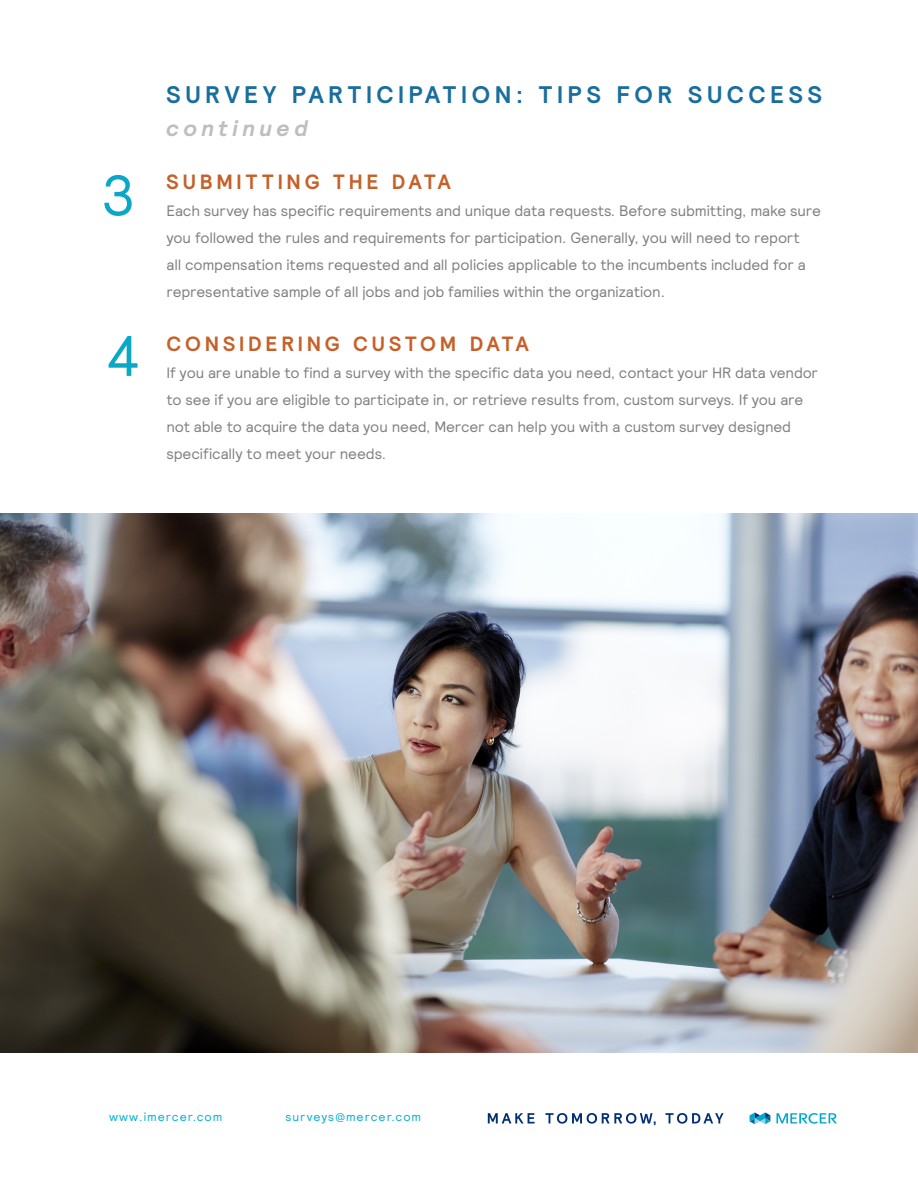
<style>
.page{position:relative;width:918px;height:1188px;background:#fff}
.page>*{position:absolute;margin:0;border:0;box-sizing:border-box;transform-origin:0 0}
.t1{font:57px "Relative";color:#0aa7c7}
.t2{font:700 24px "Relative";letter-spacing:.19em;color:#196e9e}
.t3{font:italic 700 22.5px "Relative";letter-spacing:.185em;color:#bfbebe}
.Body_Style{font:700 20.7px "Relative";letter-spacing:.185em;color:#c66028}
.Body_Headline_Style{font:700 20.7px "Relative";letter-spacing:.18em;color:#c66028}
.Body_Style-2{font:15px/27px "Relative";letter-spacing:-.01em;color:#7f7e81}
.Body_Style-3{font:15px/27px "Relative";letter-spacing:-.01em;color:#7f8080}
.t4{font:12px "Relative";letter-spacing:.08em;color:#00b0d3}
</style>
<div class="page">
<img style="left:0;top:513px;width:918px;height:540px">
<svg style="left:750px;top:1112px;width:20px;height:12px"></svg>
<svg style="left:776px;top:1113px;width:61px;height:11px"></svg>
<svg style="left:488px;top:1113px;width:47px;height:11px"></svg>
<svg style="left:545px;top:1113px;width:111px;height:12px"></svg>
<svg style="left:665px;top:1113px;width:59px;height:11px"></svg>
<p class="t1" style="left:101px;top:159px;width:36px">3</p>
<p class="t1" style="left:106px;top:319px;width:36px">4</p>
<p class="t2" style="left:166px;top:79px;width:657px">SURVEY PARTICIPATION: TIPS FOR SUCCESS</p>
<p class="t3" style="left:166px;top:114px;width:144px">continued</p>
<p class="Body_Headline_Style" style="left:166px;top:168px;width:286px">SUBMITTING THE DATA</p>
<p class="Body_Style-2" style="left:166px;top:197px;width:656px">Each survey has specific requirements and unique data requests. Before submitting, make sure you followed the rules and requirements for participation. Generally, you will need to report<br>all compensation items requested and all policies applicable to the incumbents included for a representative sample of all jobs and job families within the organization.</p>
<p class="Body_Style" style="left:166px;top:330px;width:364px">CONSIDERING CUSTOM DATA</p>
<p class="Body_Style-3" style="left:166px;top:359px;width:653px">If you are unable to find a survey with the specific data you need, contact your HR data vendor to see if you are eligible to participate in, or retrieve results from, custom surveys. If you are not able to acquire the data you need, Mercer can help you with a custom survey designed specifically to meet your needs.</p>
<p class="t4" style="left:109px;top:1109px;width:115px">www.imercer.com</p>
<p class="t4" style="left:286px;top:1109px;width:137px">surveys@mercer.com</p>
</div>
